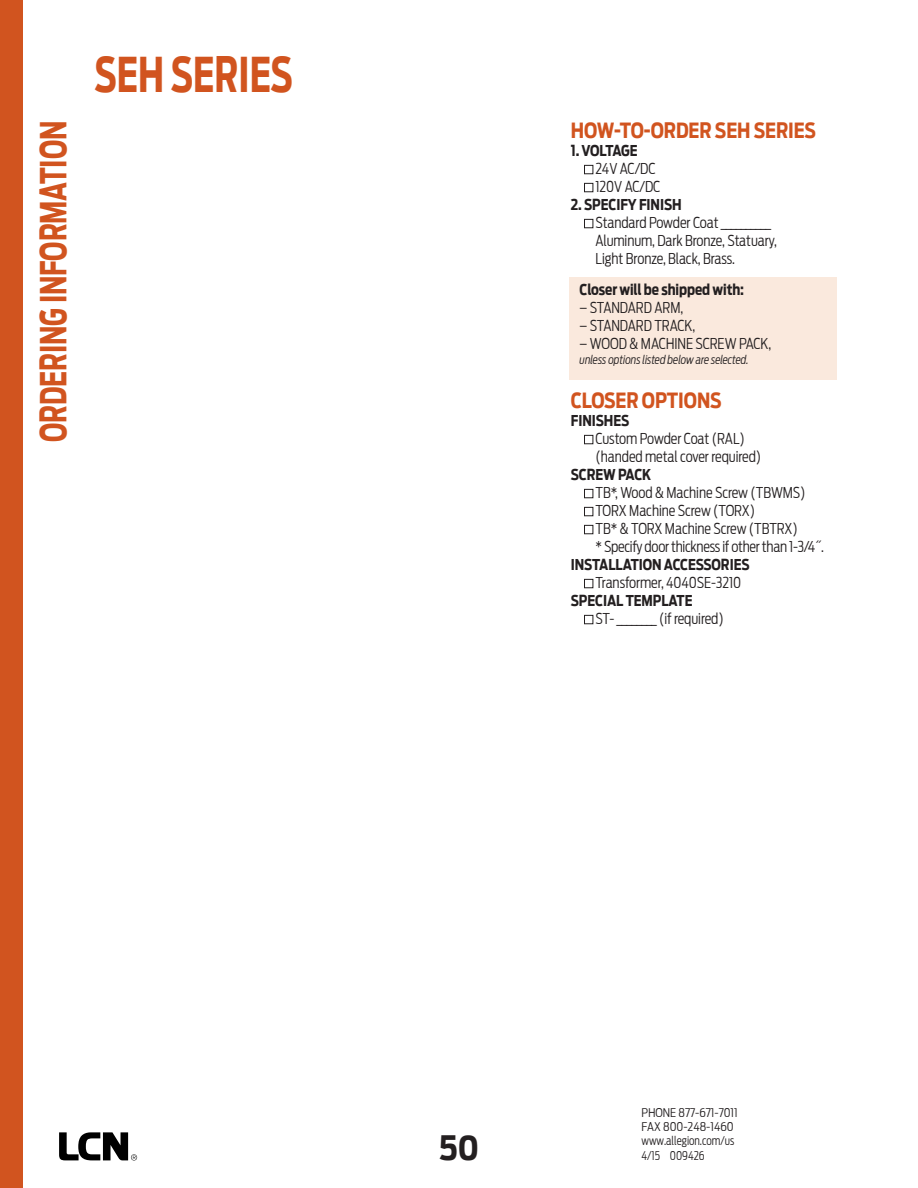
<style>
.page{position:relative;width:918px;height:1188px;background:#fff}
.page>*{position:absolute;margin:0;border:0;box-sizing:border-box;transform-origin:0 0}
.t1{font:700 48px "Antenna Cond";color:#d1541f;scale:.8 1}
.t2{font:700 36px "Antenna Cond";letter-spacing:-.005em;color:#d1541f;scale:.8 1}
.t3{font:700 33px "Antenna Cond";color:#231f20}
.t4{font:700 21px "Antenna Cond";letter-spacing:-.005em;color:#d1541f;scale:.94 1}
.t5{font:300 15px/18px "Antenna Cond";letter-spacing:-.005em;color:#231f20;scale:.94 1}
.t6{font:700 15px "Antenna Cond";letter-spacing:-.005em;color:#231f20;scale:.94 1}
.t7{font:700 15px "Antenna Cond";letter-spacing:-.035em;color:#231f20;scale:.94 1}
.t8{font:300 12px/14.4px "Antenna Cond";color:#231f20}
.t9{font:italic 300 12px "Antenna Cond";letter-spacing:-.005em;color:#231f20;scale:.94 1}
</style>
<div class="page">
<div style="left:0;top:0;width:23px;height:1188px;background:#d1541f"></div>
<svg style="left:59px;top:1132px;width:78px;height:29px"></svg>
<div style="left:584px;top:165px;width:9px;height:9px;border:1px solid #231f20"></div>
<div style="left:584px;top:183px;width:9px;height:9px;border:1px solid #231f20"></div>
<div style="left:584px;top:219px;width:9px;height:9px;border:1px solid #231f20"></div>
<div style="left:584px;top:435px;width:9px;height:9px;border:1px solid #231f20"></div>
<div style="left:584px;top:489px;width:9px;height:9px;border:1px solid #231f20"></div>
<div style="left:584px;top:507px;width:9px;height:9px;border:1px solid #231f20"></div>
<div style="left:584px;top:525px;width:9px;height:9px;border:1px solid #231f20"></div>
<div style="left:584px;top:579px;width:9px;height:9px;border:1px solid #231f20"></div>
<div style="left:584px;top:615px;width:9px;height:9px;border:1px solid #231f20"></div>
<div style="left:569px;top:277px;width:268px;height:103px;background:#fae9dd"></div>
<h1 class="t1" style="left:94px;top:46px;width:250px">SEH SERIES</h1>
<h2 class="t2" style="left:32px;top:442px;width:403px;rotate:-90deg">ORDERING INFORMATION</h2>
<h3 class="t4" style="left:571px;top:118px;width:262px">HOW-TO-ORDER SEH SERIES</h3>
<p class="t7" style="left:571px;top:141px;width:73px">1. VOLTAGE</p>
<p class="t5" style="left:596px;top:159px;width:70px">24V AC/DC<br>120V AC/DC</p>
<p class="t6" style="left:571px;top:195px;width:120px">2. SPECIFY FINISH</p>
<p class="t5" style="left:596px;top:213px;width:194px">Standard Powder Coat __________<br>Aluminum, Dark Bronze, Statuary,<br>Light Bronze, Black, Brass.</p>
<p class="t6" style="left:580px;top:281px;width:177px">Closer will be shipped with:</p>
<p class="t5" style="left:580px;top:299px;width:112px">– STANDARD ARM,</p>
<p class="t5" style="left:580px;top:317px;width:124px">– STANDARD TRACK,</p>
<p class="t5" style="left:580px;top:335px;width:205px">– WOOD &amp; MACHINE SCREW PACK,</p>
<p class="t9" style="left:580px;top:353px;width:181px">unless options listed below are selected.</p>
<h3 class="t4" style="left:571px;top:388px;width:162px">CLOSER OPTIONS</h3>
<p class="t6" style="left:571px;top:411px;width:64px">FINISHES</p>
<p class="t5" style="left:596px;top:429px;width:178px">Custom Powder Coat (RAL) (handed metal cover required)</p>
<p class="t6" style="left:571px;top:465px;width:87px">SCREW PACK</p>
<p class="t5" style="left:596px;top:483px;width:245px">TB*, Wood &amp; Machine Screw (TBWMS)<br>TORX Machine Screw (TORX)<br>TB* &amp; TORX Machine Screw (TBTRX)<br>* Specify door thickness if other than 1-3/4˝.</p>
<p class="t6" style="left:571px;top:555px;width:192px">INSTALLATION ACCESSORIES</p>
<p class="t5" style="left:596px;top:573px;width:156px">Transformer, 4040SE-3210</p>
<p class="t6" style="left:571px;top:591px;width:131px">SPECIAL TEMPLATE</p>
<p class="t5" style="left:596px;top:609px;width:138px">ST- ________ (if required)</p>
<h3 class="t3" style="left:439px;top:1129px;width:41px">50</h3>
<p class="t8" style="left:642px;top:1105px;width:98px">PHONE 877-671-7011<br>FAX 800-248-1460 www.allegion.com/us<br>4/15 009426</p>
</div>
